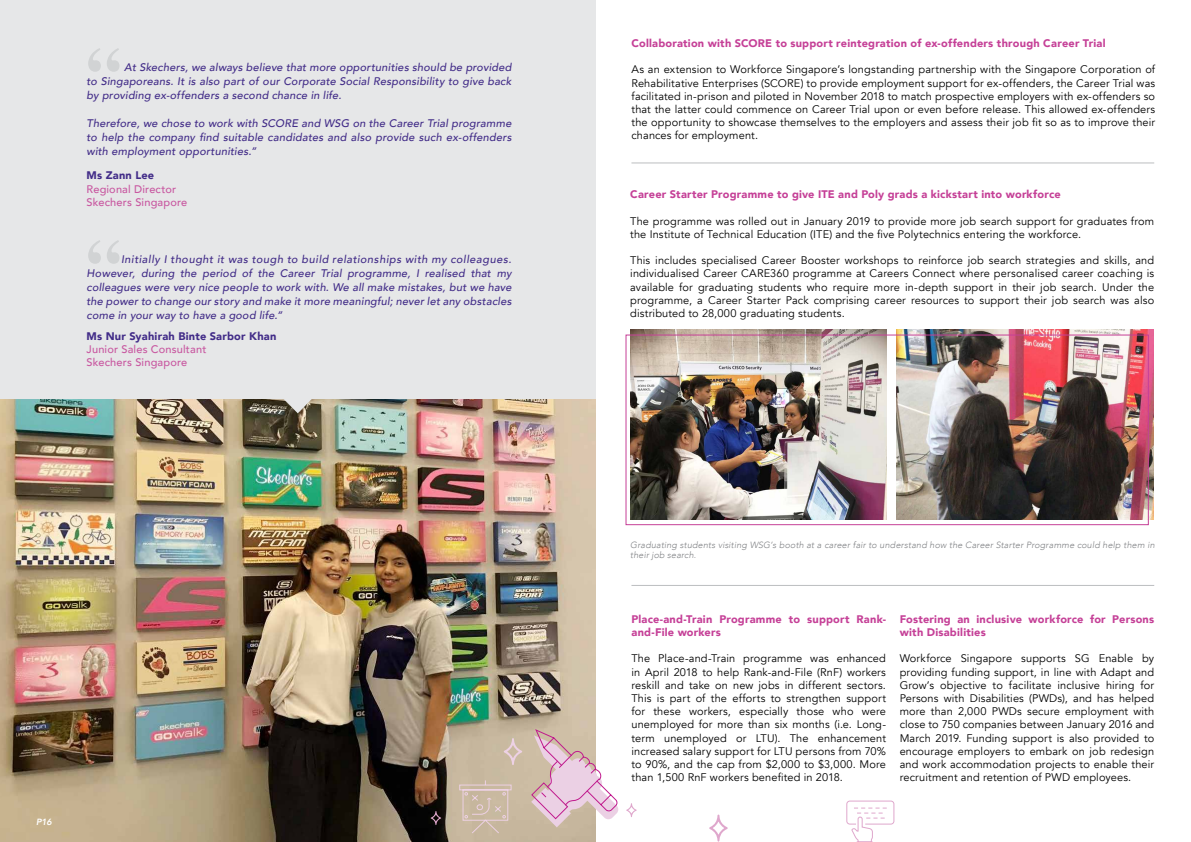
<style>
.page{position:relative;width:1191px;height:842px;background:#fff}
.page>*{position:absolute;margin:0;border:0;box-sizing:border-box;transform-origin:0 0}
.t1{font:11px/13.2px "Avenir";letter-spacing:.01em;color:#000;text-align:justify}
.t2{font:italic 500 11px/14px "Avenir";letter-spacing:.015em;color:#422c88;text-align:justify}
.t3{font:900 11px/13.2px "Avenir";letter-spacing:.02em;color:#c54097}
.t4{font:500 11px/13.2px "Avenir";letter-spacing:.015em;color:#c857a0}
.t5{font:900 11px "Avenir";letter-spacing:.02em;color:#422c88}
.t6{font:italic 300 9px/10.8px "Avenir";letter-spacing:.015em;color:#808285}
.t7{font:italic 800 9px "Avenir";color:#fff}
</style>
<div class="page">
<img style="left:896px;top:330px;width:257px;height:190px">
<img style="left:630px;top:329px;width:256px;height:191px">
<hr style="left:631px;top:163px;width:523px;height:1px;background:#bcbec0">
<hr style="left:631px;top:585px;width:523px;height:1px;background:#bcbec0">
<div style="left:625px;top:334px;width:523px;height:191px;border:1px solid #c64097"></div>
<svg style="left:709px;top:815px;width:18px;height:26px"></svg>
<svg style="left:626px;top:803px;width:10px;height:14px"></svg>
<svg style="left:846px;top:800px;width:49px;height:42px"></svg>
<div style="left:0;top:1px;width:595px;height:412px;background:#e6e7e8"></div>
<img style="left:0;top:399px;width:595px;height:443px">
<svg style="left:88px;top:48px;width:31px;height:24px"></svg>
<svg style="left:88px;top:240px;width:31px;height:24px"></svg>
<svg style="left:282px;top:399px;width:31px;height:14px"></svg>
<svg style="left:504px;top:738px;width:18px;height:27px"></svg>
<svg style="left:431px;top:811px;width:10px;height:14px"></svg>
<svg style="left:459px;top:779px;width:53px;height:55px;background:#cdbba8"></svg>
<svg style="left:530px;top:728px;width:89px;height:99px"></svg>
<p class="t2" style="left:87px;top:60px;width:426px;text-indent:38px">At Skechers, we always believe that more opportunities should be provided to Singaporeans. It is also part of our Corporate Social Responsibility to give back by providing ex-offenders a second chance in life.</p>
<p class="t2" style="left:87px;top:116px;width:426px">Therefore, we chose to work with SCORE and WSG on the Career Trial programme to help the company find suitable candidates and also provide such ex-offenders with employment opportunities.”</p>
<p class="t5" style="left:87px;top:166px;width:69px">Ms Zann Lee</p>
<p class="t4" style="left:87px;top:181px;width:102px">Regional Director<br>Skechers Singapore</p>
<p class="t2" style="left:87px;top:252px;width:426px;text-indent:34px">Initially I thought it was tough to build relationships with my colleagues.<br>However, during the period of the Career Trial programme, I realised that my colleagues were very nice people to work with. We all make mistakes, but we have the power to change our story and make it more meaningful; never let any obstacles come in your way to have a good life.”</p>
<p class="t5" style="left:87px;top:327px;width:191px">Ms Nur Syahirah Binte Sarbor Khan</p>
<p class="t4" style="left:87px;top:342px;width:121px">Junior Sales Consultant<br>Skechers Singapore</p>
<p class="t7" style="left:36px;top:816px;width:17px">P16</p>
<p class="t3" style="left:631px;top:36px;width:475px">Collaboration with SCORE to support reintegration of ex-offenders through Career Trial</p>
<p class="t1" style="left:631px;top:63px;width:525px">As an extension to Workforce Singapore’s longstanding partnership with the Singapore Corporation of Rehabilitative Enterprises (SCORE) to provide employment support for ex-offenders, the Career Trial was facilitated in-prison and piloted in November 2018 to match prospective employers with ex-offenders so that the latter could commence on Career Trial upon or even before release. This allowed ex-offenders the opportunity to showcase themselves to the employers and assess their job fit so as to improve their chances for employment.</p>
<p class="t3" style="left:630px;top:187px;width:432px">Career Starter Programme to give ITE and Poly grads a kickstart into workforce</p>
<p class="t1" style="left:630px;top:214px;width:525px">The programme was rolled out in January 2019 to provide more job search support for graduates from the Institute of Technical Education (ITE) and the five Polytechnics entering the workforce.</p>
<p class="t1" style="left:630px;top:254px;width:525px">This includes specialised Career Booster workshops to reinforce job search strategies and skills, and individualised Career CARE360 programme at Careers Connect where personalised career coaching is available for graduating students who require more in-depth support in their job search. Under the programme, a Career Starter Pack comprising career resources to support their job search was also distributed to 28,000 graduating students.</p>
<p class="t6" style="left:630px;top:539px;width:526px">Graduating students visiting WSG’s booth at a career fair to understand how the Career Starter Programme could help them in their job search.</p>
<p class="t3" style="left:631px;top:612px;width:256px">Place-and-Train Programme to support Rank&shy;and-File workers</p>
<p class="t1" style="left:631px;top:652px;width:256px">The Place-and-Train programme was enhanced in April 2018 to help Rank-and-File (RnF) workers reskill and take on new jobs in different sectors.<br>This is part of the efforts to strengthen support for these workers, especially those who were unemployed for more than six months (i.e. Long&shy;term unemployed or LTU). The enhancement increased salary support for LTU persons from 70% to 90%, and the cap from $2,000 to $3,000. More than 1,500 RnF workers benefited in 2018.</p>
<p class="t3" style="left:899px;top:612px;width:256px">Fostering an inclusive workforce for Persons with Disabilities</p>
<p class="t1" style="left:899px;top:652px;width:256px">Workforce Singapore supports SG Enable by providing funding support, in line with Adapt and Grow’s objective to facilitate inclusive hiring for Persons with Disabilities (PWDs), and has helped more than 2,000 PWDs secure employment with close to 750 companies between January 2016 and March 2019. Funding support is also provided to encourage employers to embark on job redesign and work accommodation projects to enable their recruitment and retention of PWD employees.</p>
</div>
